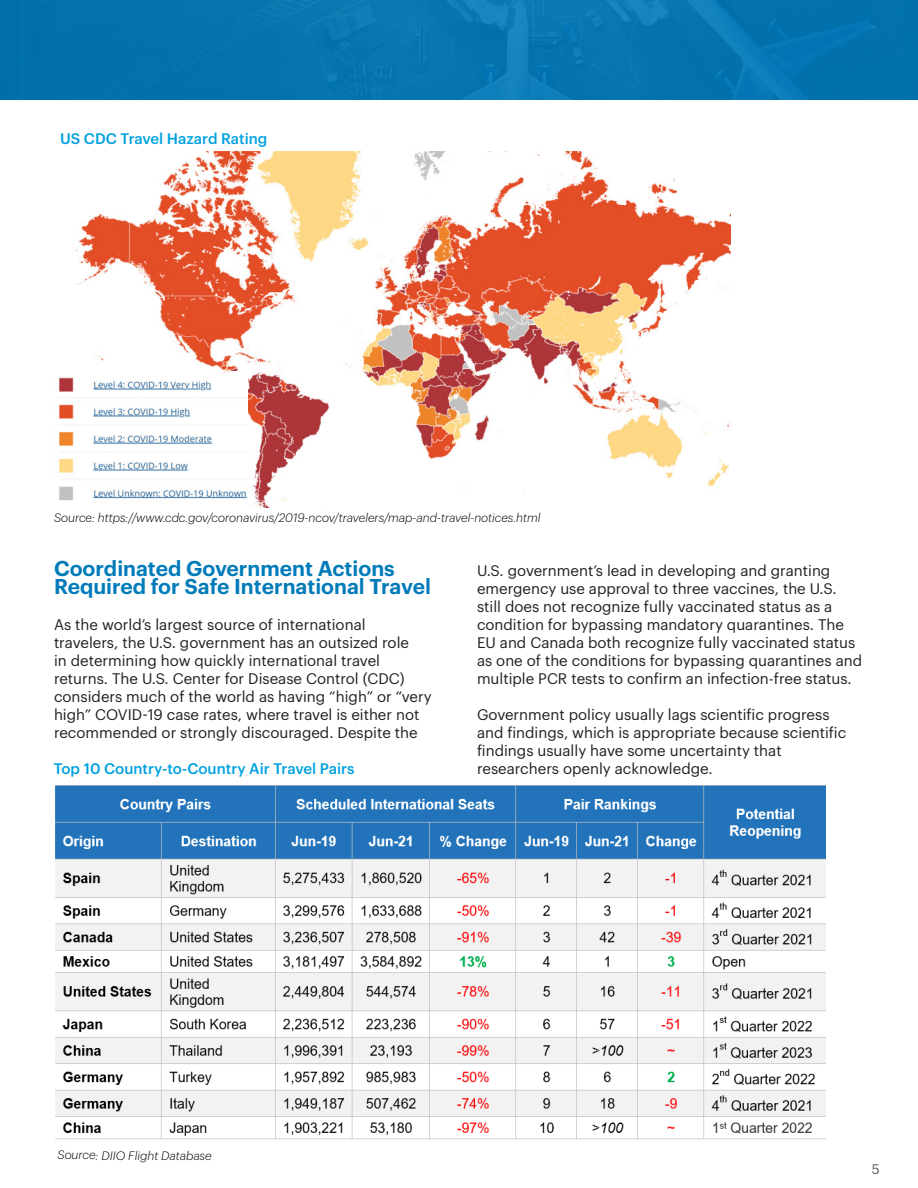
<style>
.page{position:relative;width:918px;height:1188px;background:#fff}
.page>*{position:absolute;margin:0;border:0;box-sizing:border-box;transform-origin:0 0}
.Body_Type{font:600 21px/18px "Graphik";color:#007bba}
.Body_Type-2{font:15px/18px "Graphik";color:#231f20}
.List_Item_Bulleted{font:500 15px "Graphik";color:#00a1df}
.Template_Page_Number{font:13.5px "Graphik";color:#57585a}
.List_Item_Bulleted-2{font:italic 300 12px "Graphik";color:#000}
</style>
<div class="page">
<svg style="left:0;top:0;width:918px;height:100px;background:#0574ae"></svg>
<img style="left:76px;top:151px;width:655px;height:357px">
<img style="left:58px;top:371px;width:190px;height:133px">
<img style="left:55px;top:785px;width:770px;height:355px">
<p class="List_Item_Bulleted" style="left:60px;top:127px;width:209px">US CDC Travel Hazard Rating</p>
<p class="List_Item_Bulleted-2" style="left:54px;top:509px;width:488px">Source: https://www.cdc.gov/coronavirus/2019-ncov/travelers/map-and-travel-notices.html</p>
<p class="Body_Type" style="left:54px;top:558px;width:378px">Coordinated Government Actions<br>Required for Safe International Travel</p>
<p class="Body_Type-2" style="left:54px;top:614px;width:379px">As the world’s largest source of international travelers, the U.S. government has an outsized role<br>in determining how quickly international travel returns. The U.S. Center for Disease Control (CDC) considers much of the world as having “high” or “very high” COVID-19 case rates, where travel is either not recommended or strongly discouraged. Despite the</p>
<p class="List_Item_Bulleted" style="left:54px;top:757px;width:302px">Top 10 Country-to-Country Air Travel Pairs</p>
<p class="Body_Type-2" style="left:477px;top:560px;width:387px">U.S. government’s lead in developing and granting emergency use approval to three vaccines, the U.S. still does not recognize fully vaccinated status as a condition for bypassing mandatory quarantines. The EU and Canada both recognize fully vaccinated status as one of the conditions for bypassing quarantines and multiple PCR tests to confirm an infection-free status.</p>
<p class="Body_Type-2" style="left:477px;top:704px;width:371px">Government policy usually lags scientific progress and findings, which is appropriate because scientific findings usually have some uncertainty that researchers openly acknowledge.</p>
<p class="List_Item_Bulleted-2" style="left:58px;top:1147px;width:156px">Source: DIIO Flight Database</p>
<p class="Template_Page_Number" style="left:872px;top:1159px;width:9px">5</p>
</div>
